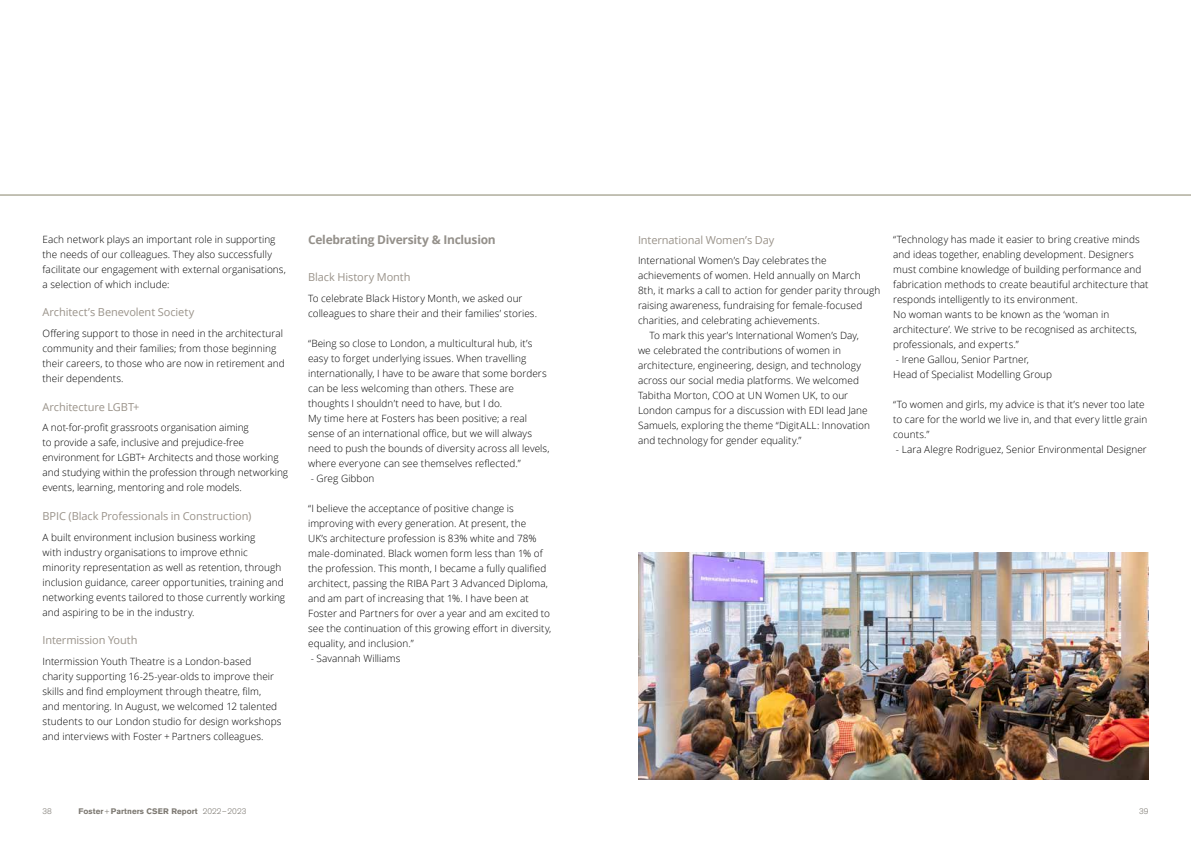
<style>
.page{position:relative;width:1191px;height:842px;background:#fff}
.page>*{position:absolute;margin:0;border:0;box-sizing:border-box;transform-origin:0 0}
.t1{font:700 12px "Open Sans";letter-spacing:-.02em;color:#94908a}
.t2{font:11px "Open Sans";letter-spacing:-.01em;color:#9a938a}
.t3{font:300 10px/15px "Open Sans";letter-spacing:.005em;color:#000}
.t4{font:700 8px "Akzidenz Grotesk Std";letter-spacing:.005em;color:#7d7972}
.t5{font:300 8px "Akzidenz Grotesk Std";color:#7d7972}
.s1{font-weight:300}
</style>
<div class="page">
<hr style="left:0;top:195px;width:1191px;height:1px;background:#87856b">
<img style="left:638px;top:552px;width:510px;height:228px">
<p class="t3" style="left:43px;top:232px;width:245px">Each network plays an important role in supporting the needs of our colleagues. They also successfully facilitate our engagement with external organisations, a selection of which include:</p>
<p class="t2" style="left:43px;top:305px;width:153px">Architect’s Benevolent Society</p>
<p class="t3" style="left:43px;top:326px;width:244px">Offering support to those in need in the architectural community and their families; from those beginning their careers, to those who are now in retirement and their dependents.</p>
<p class="t2" style="left:43px;top:399px;width:98px">Architecture LGBT+</p>
<p class="t3" style="left:43px;top:420px;width:247px">A not-for-profit grassroots organisation aiming<br>to provide a safe, inclusive and prejudice-free environment for LGBT+ Architects and those working and studying within the profession through networking events, learning, mentoring and role models.</p>
<p class="t2" style="left:43px;top:508px;width:210px">BPIC (Black Professionals in Construction)</p>
<p class="t3" style="left:43px;top:529px;width:244px">A built environment inclusion business working<br>with industry organisations to improve ethnic minority representation as well as retention, through inclusion guidance, career opportunities, training and networking events tailored to those currently working and aspiring to be in the industry.</p>
<p class="t2" style="left:43px;top:632px;width:96px">Intermission Youth</p>
<p class="t3" style="left:43px;top:653px;width:240px">Intermission Youth Theatre is a London-based charity supporting 16-25-year-olds to improve their skills and find employment through theatre, film,<br>and mentoring. In August, we welcomed 12 talented students to our London studio for design workshops and interviews with Foster + Partners colleagues.</p>
<p class="t1" style="left:308px;top:232px;width:189px">Celebrating Diversity &amp; Inclusion</p>
<p class="t2" style="left:308px;top:270px;width:104px">Black History Month</p>
<p class="t3" style="left:308px;top:291px;width:230px">To celebrate Black History Month, we asked our colleagues to share their and their families’ stories.</p>
<p class="t3" style="left:308px;top:336px;width:243px">“Being so close to London, a multicultural hub, it’s easy to forget underlying issues. When travelling internationally, I have to be aware that some borders can be less welcoming than others. These are thoughts I shouldn’t need to have, but I do.<br>My time here at Fosters has been positive; a real sense of an international office, but we will always need to push the bounds of diversity across all levels, where everyone can see themselves reflected.”</p>
<p class="t3" style="left:311px;top:471px;width:65px">- Greg Gibbon</p>
<p class="t3" style="left:308px;top:501px;width:245px">“I believe the acceptance of positive change is improving with every generation. At present, the<br>UK’s architecture profession is 83% white and 78% male-dominated. Black women form less than 1% of the profession. This month, I became a fully qualified architect, passing the RIBA Part 3 Advanced Diploma, and am part of increasing that 1%. I have been at Foster and Partners for over a year and am excited to see the continuation of this growing effort in diversity, equality, and inclusion.”</p>
<p class="t3" style="left:311px;top:651px;width:91px">- Savannah Williams</p>
<p class="t2" style="left:638px;top:232px;width:138px">International Women’s Day</p>
<p class="t3" style="left:638px;top:253px;width:190px">International Women’s Day celebrates the</p>
<p class="t3" style="left:638px;top:268px;width:224px">achievements of women. Held annually on March</p>
<p class="t3" style="left:638px;top:283px;width:244px">8th, it marks a call to action for gender parity through</p>
<p class="t3" style="left:638px;top:298px;width:226px">raising awareness, fundraising for female-focused</p>
<p class="t3" style="left:638px;top:313px;width:183px">charities, and celebrating achievements.</p>
<p class="t3" style="left:649px;top:328px;width:211px">To mark this year’s International Women’s Day,</p>
<p class="t3" style="left:638px;top:343px;width:204px">we celebrated the contributions of women in</p>
<p class="t3" style="left:638px;top:358px;width:225px">architecture, engineering, design, and technology</p>
<p class="t3" style="left:638px;top:373px;width:222px">across our social media platforms. We welcomed</p>
<p class="t3" style="left:638px;top:388px;width:212px">Tabitha Morton, COO at UN Women UK, to our</p>
<p class="t3" style="left:638px;top:403px;width:231px">London campus for a discussion with EDI lead Jane</p>
<p class="t3" style="left:638px;top:418px;width:233px">Samuels, exploring the theme “DigitALL: Innovation</p>
<p class="t3" style="left:638px;top:433px;width:165px">and technology for gender equality.”</p>
<p class="t3" style="left:893px;top:232px;width:257px">“Technology has made it easier to bring creative minds and ideas together, enabling development. Designers must combine knowledge of building performance and fabrication methods to create beautiful architecture that responds intelligently to its environment.<br>No woman wants to be known as the ‘woman in architecture’. We strive to be recognised as architects, professionals, and experts.”</p>
<p class="t3" style="left:893px;top:352px;width:160px">- Irene Gallou, Senior Partner,<br>Head of Specialist Modelling Group</p>
<p class="t3" style="left:893px;top:397px;width:256px">“To women and girls, my advice is that it’s never too late to care for the world we live in, and that every little grain counts.”</p>
<p class="t3" style="left:896px;top:442px;width:252px">- Lara Alegre Rodriguez, Senior Environmental Designer</p>
<p class="t5" style="left:43px;top:806px;width:11px">38</p>
<p class="t4" style="left:79px;top:806px;width:169px">Foster<span class="s1">+</span>Partners CSER Report <span class="s1">2022–2023</span></p>
<p class="t5" style="left:1139px;top:806px;width:11px">39</p>
</div>
